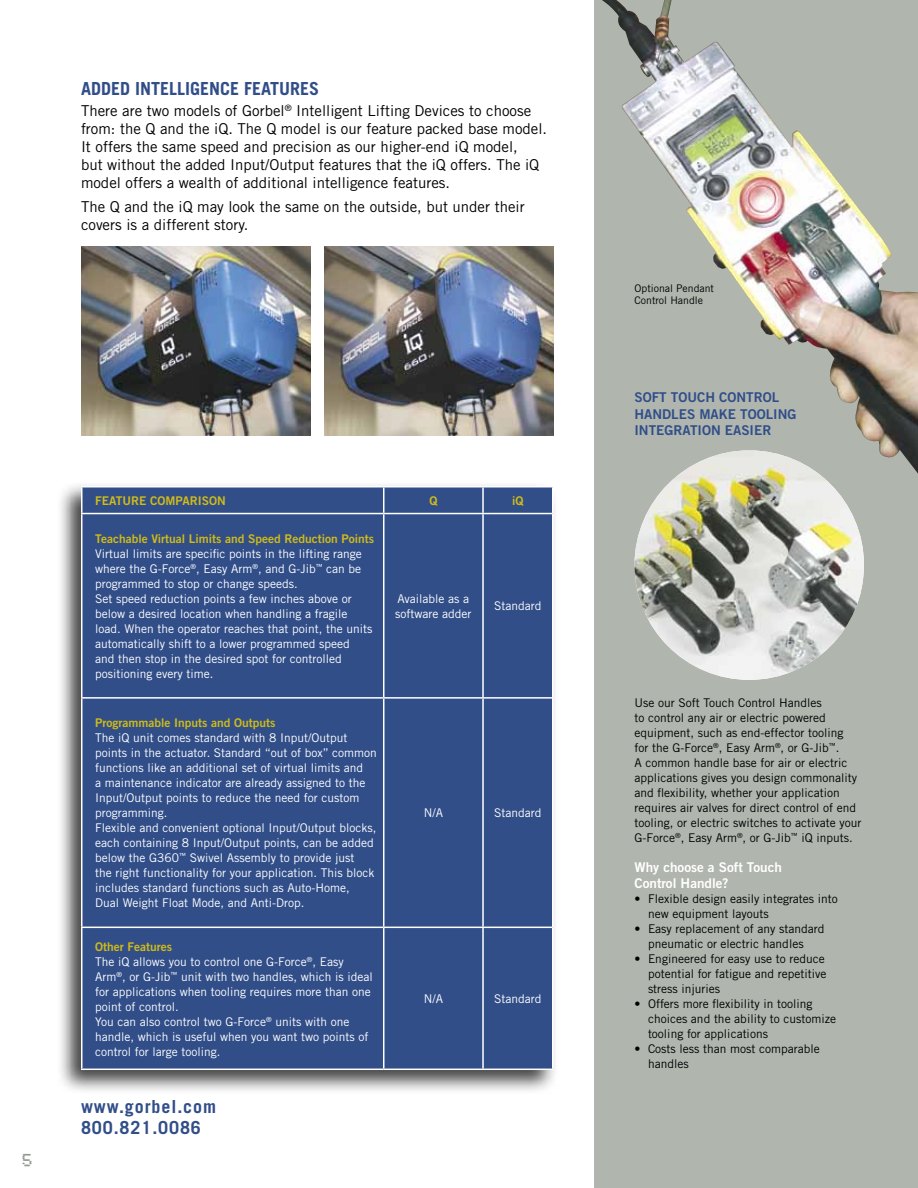
<style>
.page{position:relative;width:918px;height:1188px;background:#fff}
.page>*{position:absolute;margin:0;border:0;box-sizing:border-box;transform-origin:0 0}
.t1{font:700 18px/21px "Trade Gothic";letter-spacing:.05em;color:#314e89}
.t2{font:18px "Synchro LET";color:#949b93}
.t3{font:15px/18px "Trade Gothic";color:#000}
.t4{font:13.5px/16.5px "Trade Gothic Bold Two";color:#314e89}
.t5{font:13.5px/16.5px "Trade Gothic Bold Two";color:#fff}
.t6{font:12px/15px "Trade Gothic";color:#fff}
.t7{font:12px/15px "Trade Gothic";color:#000}
.t8{font:12px "Trade Gothic Bold Two";color:#d0bb17}
.t9{font:10.5px/12px "Trade Gothic";color:#000}
</style>
<div class="page">
<div style="left:594px;top:0;width:324px;height:1188px;background:#b0b6ae"></div>
<img style="left:602px;top:0;width:316px;height:474px">
<div style="left:56px;top:480px;width:503px;height:615px;background:#000;opacity:.75"></div>
<div style="left:82px;top:488px;width:470px;height:581px;background:#314e89"></div>
<hr style="left:81px;top:486px;width:303px;height:2px;background:#fff">
<svg style="left:81px;top:487px;width:1px;height:26px"></svg>
<hr style="left:384px;top:486px;width:99px;height:2px;background:#fff">
<hr style="left:483px;top:486px;width:70px;height:2px;background:#fff">
<hr style="left:81px;top:513px;width:303px;height:1px;background:#fff">
<hr style="left:81px;top:514px;width:1px;height:183px;background:#fff">
<hr style="left:384px;top:513px;width:99px;height:1px;background:#fff">
<hr style="left:483px;top:513px;width:69px;height:1px;background:#fff">
<hr style="left:81px;top:697px;width:303px;height:2px;background:#fff">
<hr style="left:81px;top:699px;width:1px;height:228px;background:#fff">
<hr style="left:384px;top:697px;width:99px;height:2px;background:#fff">
<hr style="left:483px;top:697px;width:69px;height:2px;background:#fff">
<hr style="left:81px;top:927px;width:303px;height:1px;background:#fff">
<hr style="left:81px;top:928px;width:1px;height:141px;background:#fff">
<hr style="left:384px;top:927px;width:99px;height:1px;background:#fff">
<hr style="left:483px;top:927px;width:69px;height:1px;background:#fff">
<hr style="left:81px;top:1069px;width:303px;height:1px;background:#fff">
<hr style="left:384px;top:1069px;width:99px;height:1px;background:#fff">
<hr style="left:483px;top:1069px;width:70px;height:1px;background:#fff">
<svg style="left:383px;top:487px;width:1px;height:26px"></svg>
<hr style="left:482px;top:487px;width:2px;height:26px;background:#fff">
<hr style="left:552px;top:487px;width:2px;height:27px;background:#fff">
<hr style="left:383px;top:514px;width:1px;height:183px;background:#fff">
<hr style="left:482px;top:514px;width:2px;height:183px;background:#fff">
<hr style="left:552px;top:514px;width:2px;height:184px;background:#fff">
<hr style="left:383px;top:699px;width:1px;height:228px;background:#fff">
<hr style="left:482px;top:699px;width:2px;height:228px;background:#fff">
<hr style="left:552px;top:698px;width:2px;height:229px;background:#fff">
<hr style="left:383px;top:928px;width:1px;height:141px;background:#fff">
<hr style="left:482px;top:928px;width:2px;height:141px;background:#fff">
<hr style="left:552px;top:927px;width:2px;height:142px;background:#fff">
<img style="left:81px;top:247px;width:229px;height:189px">
<img style="left:324px;top:247px;width:230px;height:189px">
<img style="left:634px;top:450px;width:230px;height:230px;border-radius:115px">
<h1 class="t1" style="left:81px;top:78px;width:21px">ADDED</h1>
<h1 class="t1" style="left:135px;top:78px;width:60px">INTELLIGEN</h1>
<h1 class="t1" style="left:220px;top:78px;width:101px">CE FEATURES</h1>
<p class="t3" style="left:81px;top:101px;width:468px">There are two models of Gorbel<sup>®</sup> Intelligent Lifting Devices to choose from: the Q and the iQ. The Q model is our feature packed base model.<br>It offers the same speed and precision as our higher-end iQ model,<br>but without the added Input/Output features that the iQ offers. The iQ model offers a wealth of additional intelligence features.</p>
<p class="t3" style="left:81px;top:198px;width:445px">The Q and the iQ may look the same on the outside, but under their covers is a different story.</p>
<h1 class="t2" style="left:22px;top:1144px;width:12px">5</h1>
<p class="t8" style="left:95px;top:493px;width:132px">Feature Com parison</p>
<p class="t8" style="left:429px;top:493px;width:10px">Q</p>
<p class="t8" style="left:512px;top:493px;width:13px">iQ</p>
<p class="t8" style="left:95px;top:531px;width:280px">Teachable Virtual Limits and Speed Reduction Points</p>
<p class="t6" style="left:95px;top:546px;width:279px">Virtual limits are specific points in the lifting range where the G-Force<sup>®</sup>, Easy Arm<sup>®</sup>, and G-Jib<sup>™</sup> can be programmed to stop or change speeds.<br>Set speed reduction points a few inches above or below a desired location when handling a fragile load. When the operator reaches that point, the units automatically shift to a lower programmed speed<br>and then stop in the desired spot for controlled positioning every time.</p>
<p class="t6" style="left:395px;top:591px;width:78px">Available as a software adder</p>
<p class="t6" style="left:494px;top:598px;width:49px">Standard</p>
<p class="t8" style="left:95px;top:716px;width:182px">Programmable Inputs and Outputs</p>
<p class="t6" style="left:95px;top:731px;width:283px">The iQ unit comes standard with 8 Input/Output points in the actuator. Standard “out of box” common functions like an additional set of virtual limits and<br>a maintenance indicator are already assigned to the Input/Output points to reduce the need for custom programming.<br>Flexible and convenient optional Input/Output blocks, each containing 8 Input/Output points, can be added below the G360<sup>™</sup> Swivel Assembly to provide just<br>the right functionality for your application. This block includes standard functions such as Auto-Home,<br>Dual Weight Float Mode, and Anti-Drop.</p>
<p class="t8" style="left:95px;top:939px;width:78px">Other Features</p>
<p class="t6" style="left:95px;top:954px;width:279px">The iQ allows you to control one G-Force<sup>®</sup>, Easy Arm<sup>®</sup>, or G-Jib<sup>™</sup> unit with two handles, which is ideal for applications when tooling requires more than one point of control.<br>You can also control two G-Force<sup>®</sup> units with one handle, which is useful when you want two points of control for large tooling.</p>
<h1 class="t1" style="left:81px;top:1096px;width:137px">WWW.GORBEL.COM<br>800.821.0086</h1>
<p class="t6" style="left:424px;top:805px;width:21px">N/A</p>
<p class="t6" style="left:494px;top:805px;width:49px">Standard</p>
<p class="t6" style="left:424px;top:991px;width:21px">N/A</p>
<p class="t6" style="left:494px;top:991px;width:49px">Standard</p>
<p class="t9" style="left:634px;top:282px;width:81px">Optional Pendant<br>Control Handle</p>
<p class="t4" style="left:634px;top:389px;width:163px">Soft Touch Control<br>Handles Make Tooli ng<br>Integration Easi er</p>
<p class="t7" style="left:634px;top:695px;width:228px">Use our Soft Touch Control Handles<br>to control any air or electric powered equipment, such as end-effector tooling<br>for the G-Force<sup>®</sup>, Easy Arm<sup>®</sup>, or G-Jib<sup>™</sup>.<br>A common handle base for air or electric applications gives you design commonality and flexibility, whether your application requires air valves for direct control of end tooling, or electric switches to activate your G-Force<sup>®</sup>, Easy Arm<sup>®</sup>, or G-Jib<sup>™</sup> iQ inputs.</p>
<p class="t5" style="left:634px;top:859px;width:149px">Why choose a Soft Touch<br>Control Handle?</p>
<p class="t7" style="left:648px;top:892px;width:191px;text-indent:-14px">• Flexible design easily integrates into new equipment layouts</p>
<p class="t7" style="left:648px;top:922px;width:178px;text-indent:-14px">• Easy replacement of any standard pneumatic or electric handles</p>
<p class="t7" style="left:648px;top:952px;width:180px;text-indent:-14px">• Engineered for easy use to reduce potential for fatigue and repetitive stress injuries</p>
<p class="t7" style="left:648px;top:997px;width:190px;text-indent:-14px">• Offers more flexibility in tooling choices and the ability to customize tooling for applications</p>
<p class="t7" style="left:648px;top:1042px;width:173px;text-indent:-14px">• Costs less than most comparable handles</p>
</div>
